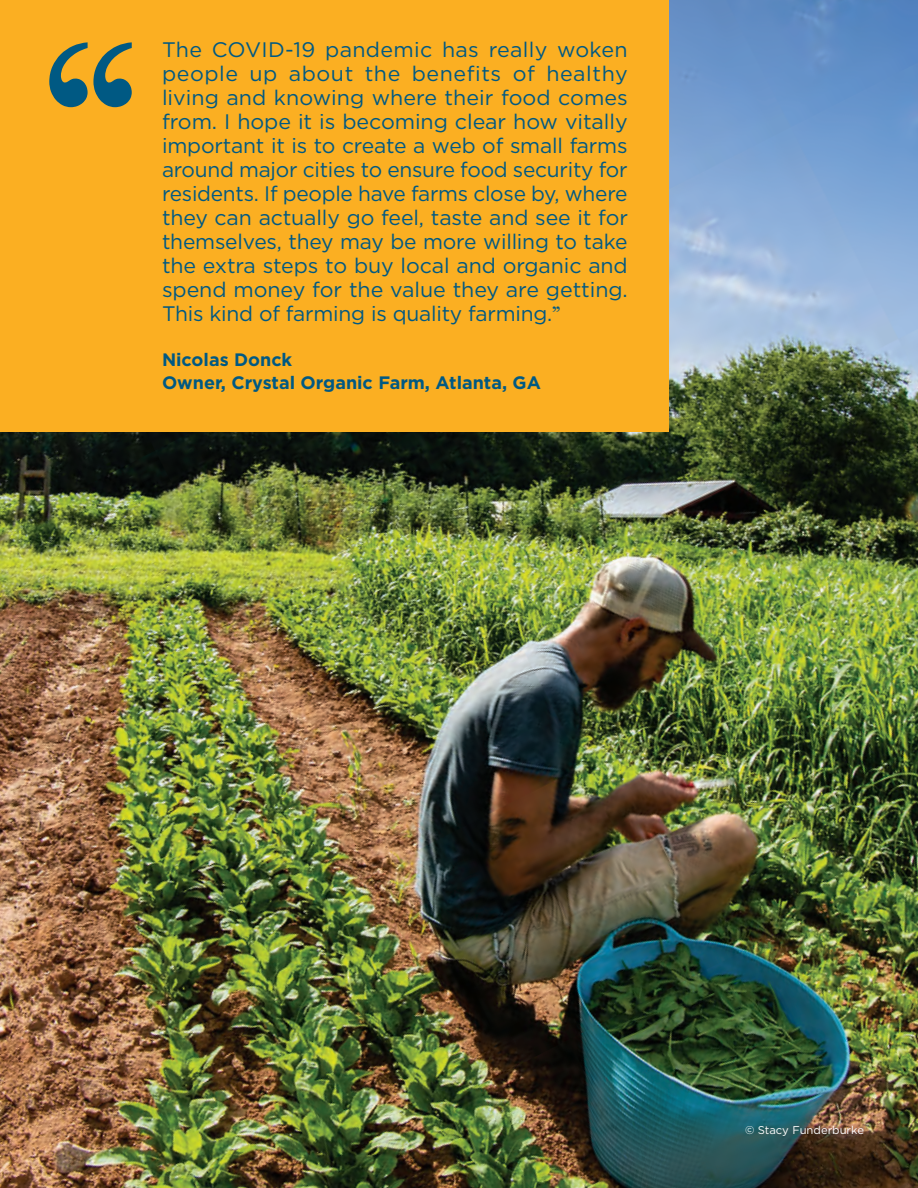
<style>
.page{position:relative;width:918px;height:1188px;background:#fff}
.page>*{position:absolute;margin:0;border:0;box-sizing:border-box;transform-origin:0 0}
.t1{font:250.5px "Kannada MN";color:#005983}
.t2{font:21px/24px "Gotham";letter-spacing:-.01em;color:#005983;text-align:justify}
.t3{font:700 18px/22.5px "Gotham";color:#005983}
.t4{font:11.25px "Gotham";color:#fff}
.s1{font-family:"Kannada MN"}
</style>
<div class="page">
<img style="left:0;top:0;width:918px;height:1188px">
<div style="left:0;top:0;width:668px;height:432px;background:#fbaf22"></div>
<h1 class="t1" style="left:40px;top:-17px;width:101px">“</h1>
<p class="t2" style="left:162px;top:37px;width:467px">The COVID-19 pandemic has really woken people up about the benefits of healthy living and knowing where their food comes from. I hope it is becoming clear how vitally important it is to create a web of small farms around major cities to ensure food security for residents. If people have farms close by, where they can actually go feel, taste and see it for themselves, they may be more willing to take the extra steps to buy local and organic and spend money for the value they are getting.<br>This kind of farming is quality farming.<span class="s1">”</span></p>
<p class="t3" style="left:162px;top:349px;width:380px">Nicolas Donck<br>Owner, Crystal Organic Farm, Atlanta, GA</p>
<p class="t4" style="left:745px;top:1123px;width:120px">© Stacy Funderburke</p>
</div>
